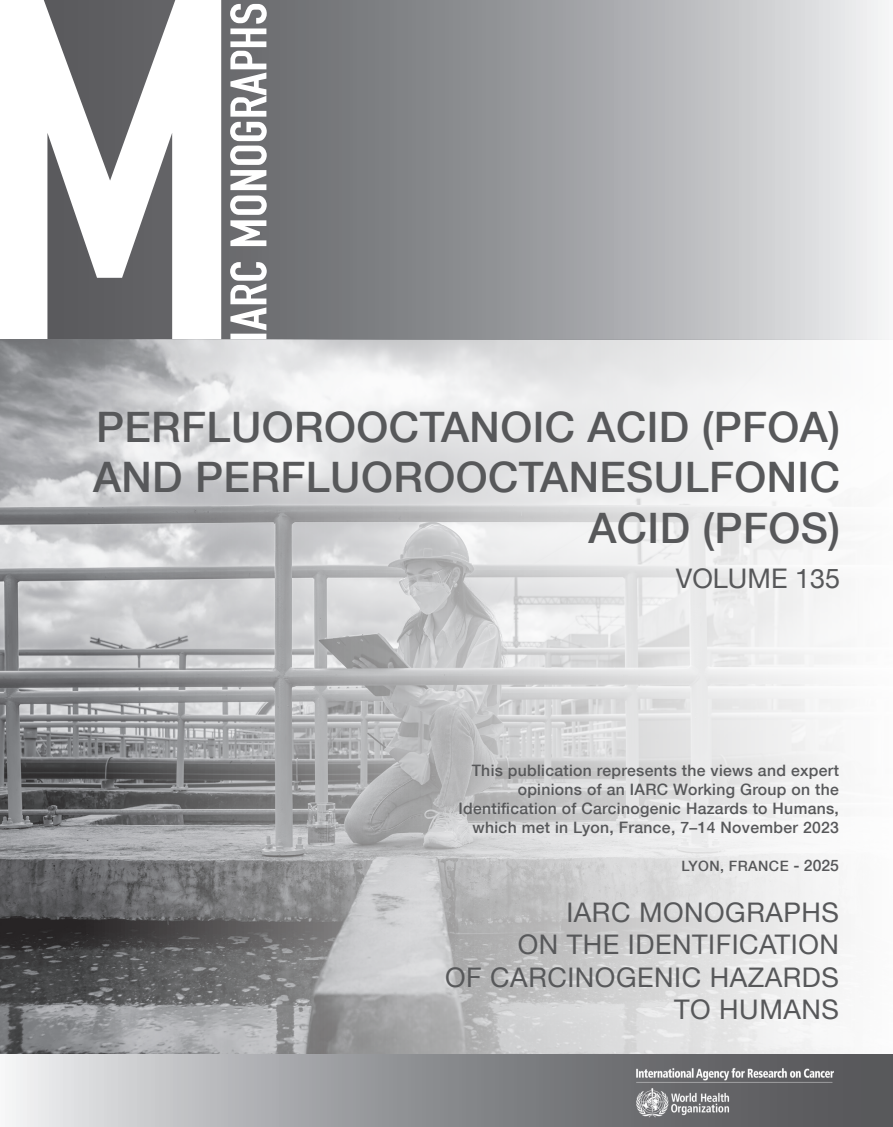
<style>
.page{position:relative;width:893px;height:1127px;background:#fff}
.page>*{position:absolute;margin:0;border:0;box-sizing:border-box;transform-origin:0 0}
.t1{font:500 42px/50.4px "Helvetica Neue";letter-spacing:.01em;color:#57585a;text-align:right}
.t2{font:27px/32.4px "Helvetica Neue";letter-spacing:.02em;color:#57585a;text-align:right}
.t3{font:27px "Helvetica Neue";color:#57585a}
.t4{font:500 15.75px/18.9px "Helvetica Neue";letter-spacing:.02em;color:#57585a;text-align:right}
.t5{font:500 14.25px "Helvetica Neue";letter-spacing:.03em;color:#57585a}
.s1{font-size:15.75px}
</style>
<div class="page">
<svg style="left:221px;top:0;width:664px;height:339px;background:#a5a7a9"></svg>
<svg style="left:44px;top:0;width:132px;height:339px;fill:#636366"></svg>
<svg style="left:230px;top:4px;width:37px;height:335px"></svg>
<img style="left:0;top:339px;width:893px;height:716px">
<svg style="left:9px;top:1055px;width:884px;height:72px;background:#9c9da0"></svg>
<img style="left:631px;top:1065px;width:208px;height:54px">
<h1 class="t1" style="left:93px;top:401px;width:748px">PERFLUOROOCTANOIC ACID (PFOA)<br>AND PERFLUOROOCTANESULFONIC<br>ACID (PFOS)</h1>
<h2 class="t3" style="left:676px;top:562px;width:166px">VOLUME 135</h2>
<p class="t4" style="left:459px;top:761px;width:382px">This publication represents the views and expert opinions of an IARC Working Group on the Identification of Carcinogenic Hazards to Humans, which met in Lyon, France, 7–14 November 2023</p>
<p class="t5" style="left:681px;top:857px;width:159px">LYON, FRANCE <span class="s1">- 2025</span></p>
<h2 class="t2" style="left:445px;top:896px;width:395px">IARC MONOGRAPHS<br>ON THE IDENTIFICATION<br>OF CARCINOGENIC HAZARDS<br>TO HUMANS</h2>
</div>
